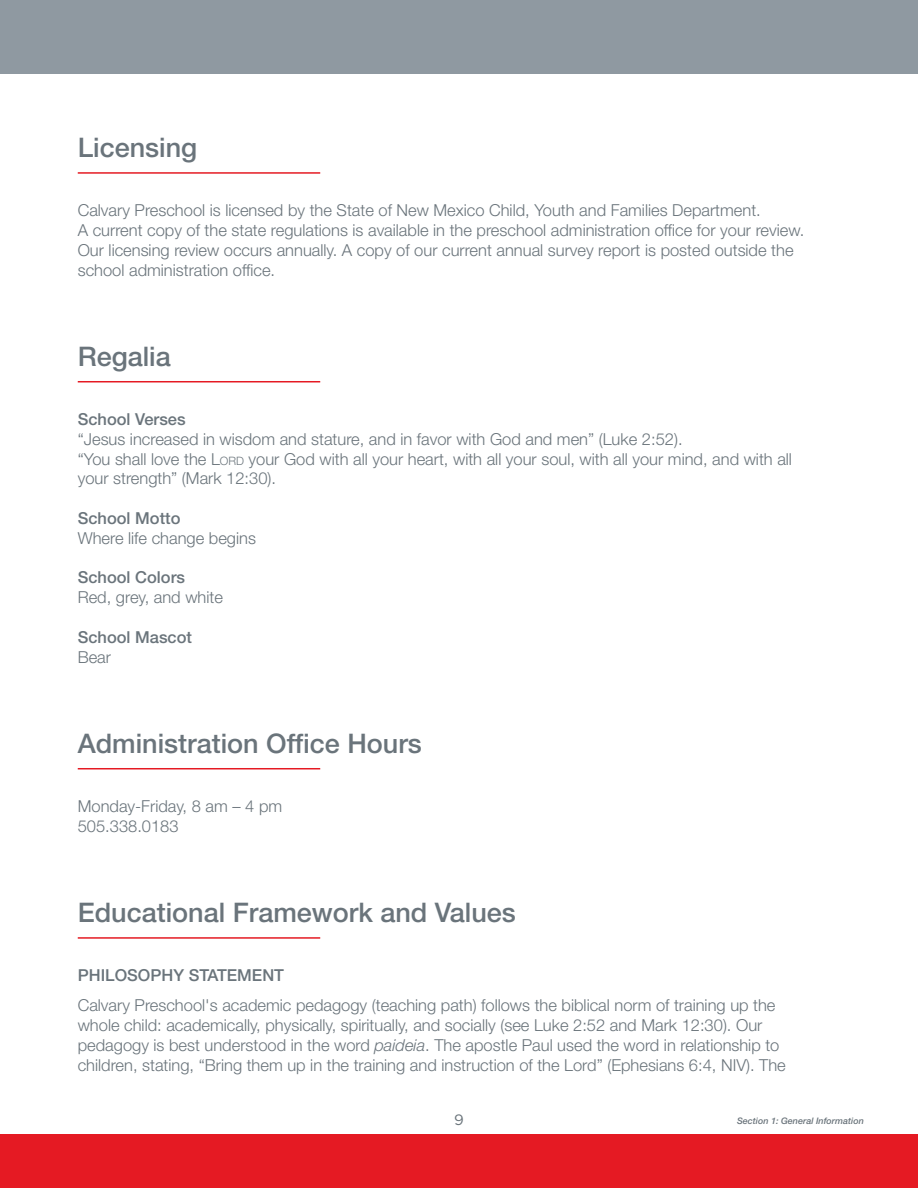
<style>
.page{position:relative;width:918px;height:1188px;background:#fff}
.page>*{position:absolute;margin:0;border:0;box-sizing:border-box;transform-origin:0 0}
.t1{font:500 27px "Helvetica Neue LT Std";color:#6a747b}
.t2{font:300 16.5px/19.8px "Helvetica Neue LT Std";color:#6a747b}
.t3{font:500 16.5px "Helvetica Neue LT Std";color:#6a747b}
.t4{font:15px "Gotham";color:#6a747b}
.t5{font:italic 500 9px "Helvetica Neue LT Std";color:#6a747b}
.s1{font-size:11.55px}
.s2{font-style:italic}
</style>
<div class="page">
<div style="left:0;top:1134px;width:918px;height:54px;background:#e51a23"></div>
<div style="left:0;top:0;width:918px;height:74px;background:#8f99a1"></div>
<hr style="left:78px;top:172px;width:242px;height:2px;background:#e51a23">
<hr style="left:78px;top:381px;width:242px;height:1px;background:#e51a23">
<hr style="left:78px;top:768px;width:242px;height:1px;background:#e51a23">
<hr style="left:78px;top:937px;width:242px;height:2px;background:#e51a23">
<h1 class="t1" style="left:78px;top:131px;width:121px">Licensing</h1>
<p class="t2" style="left:78px;top:200px;width:728px">Calvary Preschool is licensed by the State of New Mexico Child, Youth and Families Department.<br>A current copy of the state regulations is available in the preschool administration office for your review.<br>Our licensing review occurs annually. A copy of our current annual survey report is posted outside the school administration office.</p>
<h1 class="t1" style="left:78px;top:340px;width:95px">Regalia</h1>
<p class="t3" style="left:78px;top:409px;width:109px">School Verses</p>
<p class="t2" style="left:78px;top:429px;width:716px">“Jesus increased in wisdom and stature, and in favor with God and men” (Luke 2:52).<br>“You shall love the L<span class="s1">ord</span> your God with all your heart, with all your soul, with all your mind, and with all your strength” (Mark 12:30).</p>
<p class="t3" style="left:78px;top:508px;width:104px">School Motto</p>
<p class="t2" style="left:78px;top:528px;width:180px">Where life change begins</p>
<p class="t3" style="left:78px;top:568px;width:109px">School Colors</p>
<p class="t2" style="left:78px;top:587px;width:147px">Red, grey, and white</p>
<p class="t3" style="left:78px;top:627px;width:116px">School Mascot</p>
<p class="t2" style="left:78px;top:647px;width:35px">Bear</p>
<h1 class="t1" style="left:78px;top:727px;width:346px">Administration Office Hours</h1>
<p class="t2" style="left:78px;top:796px;width:206px">Monday-Friday, 8 am – 4 pm<br>505.338.0183</p>
<h1 class="t1" style="left:78px;top:896px;width:440px">Educational Framework and Values</h1>
<p class="t3" style="left:78px;top:966px;width:208px">PHILOSOPHY STATEMENT</p>
<p class="t2" style="left:78px;top:995px;width:710px">Calvary Preschool's academic pedagogy (teaching path) follows the biblical norm of training up the whole child: academically, physically, spiritually, and socially (see Luke 2:52 and Mark 12:30). Our pedagogy is best understood in the word <span class="s2">paideia</span>. The apostle Paul used the word in relationship to children, stating, “Bring them up in the training and instruction of the Lord” (Ephesians 6:4, NIV). The</p>
<p class="t4" style="left:454px;top:1111px;width:11px">9</p>
<p class="t5" style="left:737px;top:1116px;width:128px">Section 1: General Information</p>
</div>
